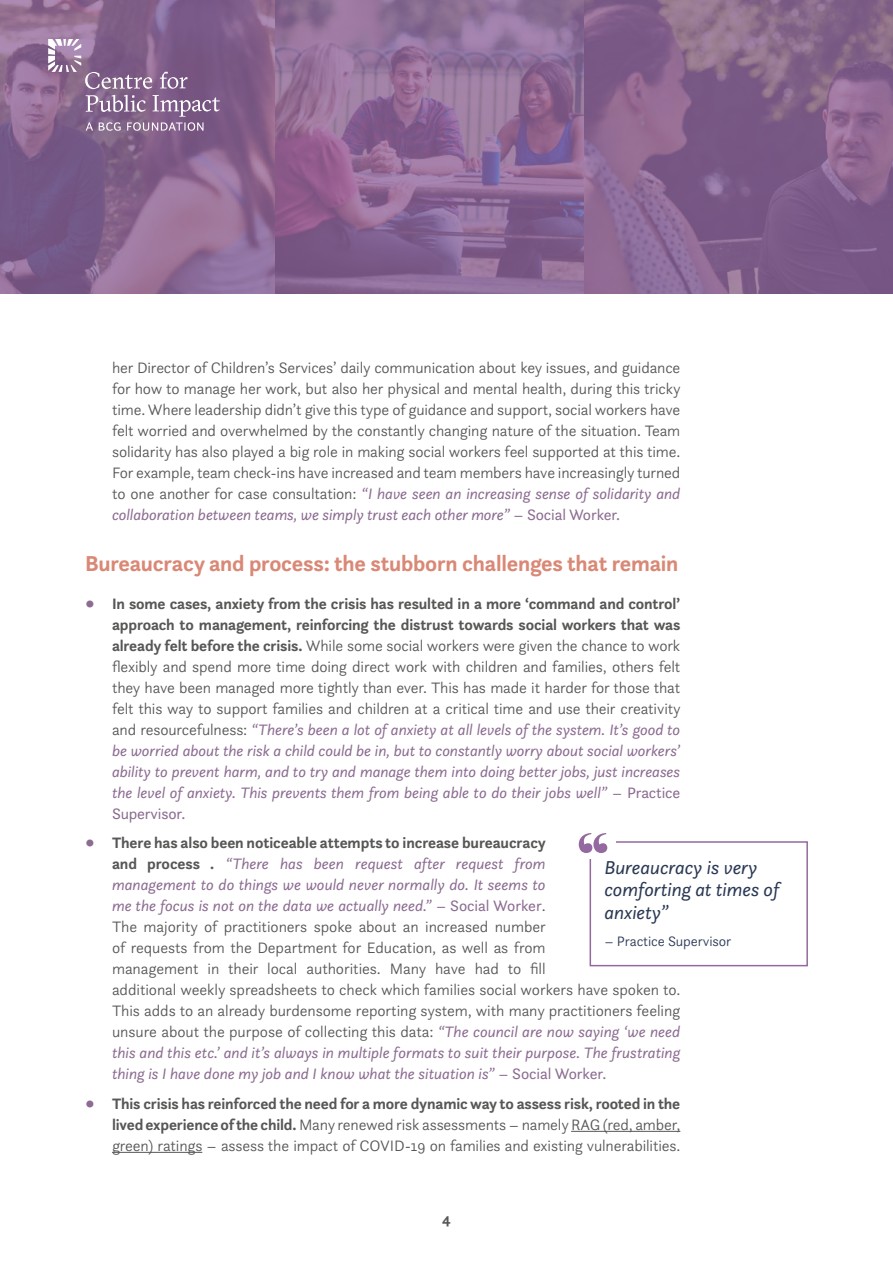
<style>
.page{position:relative;width:893px;height:1263px;background:#fff}
.page>*{position:absolute;margin:0;border:0;box-sizing:border-box;transform-origin:0 0}
.t1{font:500 105px "Big Caslon";color:#9469a0}
.t2{font:700 22.5px "Questa Sans";letter-spacing:-.01em;color:#da8876}
.t3{font:italic 19.5px/22.5px "Questa Sans";letter-spacing:-.01em;color:#2b3955}
.t4{font:300 15.75px/21px "Questa Sans";letter-spacing:-.005em;color:#575756;text-align:justify}
.t5{font:700 15.75px "Questa Sans";color:#575756}
.t6{font:300 14.25px "Questa Sans";letter-spacing:-.01em;color:#2b3955}
.s1{font-weight:400;font-style:italic;color:#8c6c91}
.s2{font-weight:400;color:#8c6c91}
.s3{font-weight:700;font-size:21px;color:#8c6c91}
.s4{font-weight:700}
</style>
<div class="page">
<svg style="left:0;top:0;width:893px;height:293px;background:#886690"></svg>
<hr style="left:571px;top:1131px;width:109px;height:1px;background:#575756">
<hr style="left:112px;top:1152px;width:90px;height:1px;background:#575756">
<div style="left:590px;top:841px;width:218px;height:125px;border:2px solid #9469a0"></div>
<div style="left:575px;top:832px;width:41px;height:27px;background:#fff"></div>
<svg style="left:48px;top:39px;width:104px;height:50px;background:#94779a"></svg>
<svg style="left:160px;top:72px;width:27px;height:17px"></svg>
<svg style="left:86px;top:95px;width:134px;height:36px;background:#957a9c"></svg>
<p class="t4" style="left:112px;top:357px;width:570px">her Director of Children’s Services’ daily communication about key issues, and guidance for how to manage her work, but also her physical and mental health, during this tricky time. Where leadership didn’t give this type of guidance and support, social workers have felt worried and overwhelmed by the constantly changing nature of the situation. Team solidarity has also played a big role in making social workers feel supported at this time.<br>For example, team check-ins have increased and team members have increasingly turned to one another for case consultation: <span class="s1">“I have seen an increasing sense of solidarity and collaboration between teams, we simply trust each other more”</span> <span class="s2">– Social Worker.</span></p>
<h2 class="t2" style="left:85px;top:549px;width:595px">Bureaucracy and process: the stubborn challenges that remain</h2>
<p class="t4" style="left:112px;top:592px;width:570px;text-indent:-27px"><span class="s3">•</span> <span class="s4">In some cases, anxiety from the crisis has resulted in a more ‘command and control’ approach to management, reinforcing the distrust towards social workers that was already felt before the crisis.</span> While some social workers were given the chance to work flexibly and spend more time doing direct work with children and families, others felt they have been managed more tightly than ever. This has made it harder for those that felt this way to support families and children at a critical time and use their creativity and resourcefulness: <span class="s1">“There’s been a lot of anxiety at all levels of the system. It’s good to be worried about the risk a child could be in, but to constantly worry about social workers’ ability to prevent harm, and to try and manage them into doing better jobs, just increases the level of anxiety. This prevents them from being able to do their jobs well”</span> <span class="s2">– Practice Supervisor.</span></p>
<p class="t4" style="left:112px;top:832px;width:570px;text-align:left;text-indent:-27px"><span class="s3">•</span> <span class="s4">There has also been noticeable attempts to increase bureaucracy<br>and process .</span> <span class="s1">“There has been request after request from<br>management to do things we would never normally do. It seems to<br>me the focus is not on the data we actually need.”</span> <span class="s2">– Social Worker</span>.<br>The majority of practitioners spoke about an increased number<br>of requests from the Department for Education, as well as from<br>management in their local authorities. Many have had to fill<br>additional weekly spreadsheets to check which families social workers have spoken to.<br>This adds to an already burdensome reporting system, with many practitioners feeling unsure about the purpose of collecting this data: <span class="s1">“The council are now saying ‘we need this and this etc.’ and it’s always in multiple formats to suit their purpose. The frustrating thing is I have done my job and I know what the situation is”</span> <span class="s2">– Social Worker.</span></p>
<p class="t4" style="left:112px;top:1092px;width:570px;text-indent:-27px"><span class="s3">•</span> <span class="s4">This crisis has reinforced the need for a more dynamic way to assess risk, rooted in the lived experience of the child.</span> Many renewed risk assessments – namely RAG (red, amber, green) ratings – assess the impact of COVID-19 on families and existing vulnerabilities.</p>
<h1 class="t1" style="left:580px;top:785px;width:30px">“</h1>
<p class="t3" style="left:604px;top:855px;width:177px">Bureaucracy is very comforting at times of anxiety”</p>
<p class="t6" style="left:604px;top:932px;width:129px">– Practice Supervisor</p>
<p class="t5" style="left:442px;top:1208px;width:10px">4</p>
</div>
